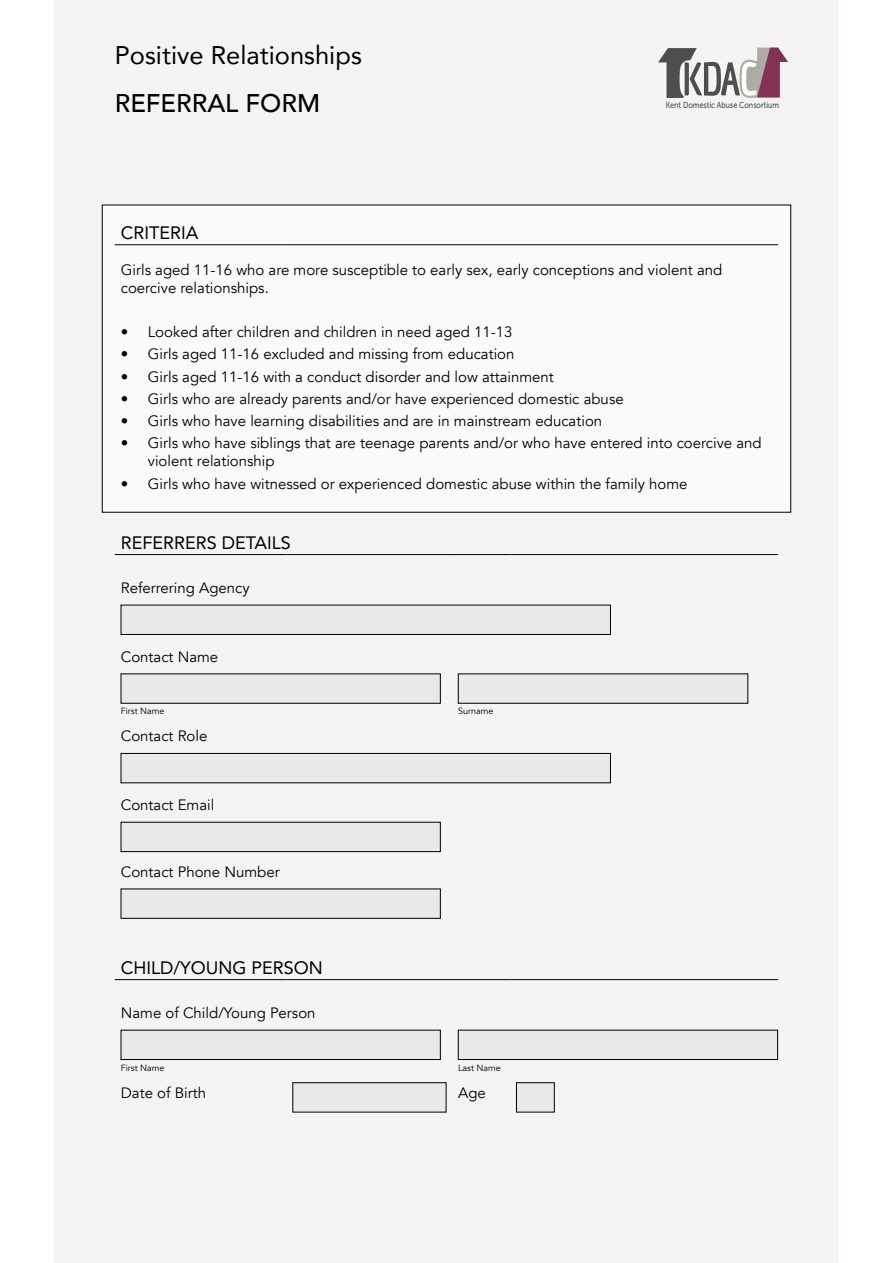
<style>
.page{position:relative;width:893px;height:1263px;background:#fff}
.page>*{position:absolute;margin:0;border:0;box-sizing:border-box;transform-origin:0 0}
.t1{font:25.5px "Avenir";color:#000}
.t2{font:500 25.5px "Avenir";color:#000}
.t3{font:18px "Avenir";color:#000}
.t4{font:15px/18px "Avenir";color:#000}
.t5{font:9px "Avenir";color:#000}
.t6{font:8.7px "Museo Sans 500";color:#4e4e4e;scale:.83 1}
</style>
<div class="page">
<div style="left:54px;top:0;width:785px;height:1263px;background:#f5f3f3"></div>
<div style="left:102px;top:205px;width:689px;height:307px;background:#fafafa"></div>
<hr style="left:115px;top:979px;width:172px;height:1px;background:#000">
<hr style="left:287px;top:979px;width:165px;height:1px;background:#000">
<hr style="left:452px;top:979px;width:58px;height:1px;background:#000">
<hr style="left:510px;top:979px;width:268px;height:1px;background:#000">
<hr style="left:115px;top:554px;width:172px;height:1px;background:#000">
<hr style="left:287px;top:554px;width:165px;height:1px;background:#000">
<hr style="left:452px;top:554px;width:58px;height:1px;background:#000">
<hr style="left:510px;top:554px;width:268px;height:1px;background:#000">
<hr style="left:115px;top:244px;width:172px;height:1px;background:#000">
<hr style="left:287px;top:244px;width:165px;height:1px;background:#000">
<hr style="left:452px;top:244px;width:58px;height:1px;background:#000">
<hr style="left:510px;top:244px;width:268px;height:1px;background:#000">
<div style="left:121px;top:605px;width:489px;height:29px;background:#e9e9ea"></div>
<div style="left:121px;top:605px;width:490px;height:30px;border:1px solid #000"></div>
<div style="left:121px;top:674px;width:319px;height:29px;background:#e9e9ea"></div>
<div style="left:458px;top:674px;width:290px;height:29px;background:#e9e9ea"></div>
<div style="left:121px;top:753px;width:489px;height:30px;background:#e9e9ea"></div>
<div style="left:121px;top:753px;width:490px;height:30px;border:1px solid #000"></div>
<div style="left:121px;top:822px;width:319px;height:29px;background:#e9e9ea"></div>
<div style="left:121px;top:822px;width:320px;height:30px;border:1px solid #000"></div>
<div style="left:121px;top:889px;width:319px;height:29px;background:#e9e9ea"></div>
<div style="left:121px;top:1030px;width:319px;height:29px;background:#e9e9ea"></div>
<div style="left:121px;top:1030px;width:320px;height:30px;border:1px solid #000"></div>
<div style="left:458px;top:1030px;width:320px;height:29px;background:#e9e9ea"></div>
<div style="left:458px;top:1030px;width:320px;height:30px;border:1px solid #000"></div>
<div style="left:293px;top:1083px;width:153px;height:29px;background:#e9e9ea"></div>
<div style="left:293px;top:1082px;width:153px;height:30px;border:1px solid #000"></div>
<div style="left:516px;top:1083px;width:38px;height:29px;background:#e9e9ea"></div>
<div style="left:516px;top:1082px;width:38px;height:30px;border:1px solid #000"></div>
<svg style="left:658px;top:48px;width:130px;height:50px"></svg>
<h1 class="t1" style="left:115px;top:35px;width:249px">Positive Relationships</h1>
<h1 class="t2" style="left:115px;top:81px;width:207px">REFERRAL FORM</h1>
<p class="t6" style="left:666px;top:100px;width:138px">Kent Domestic Abuse Consortium</p>
<p class="t3" style="left:121px;top:218px;width:79px">CRITERIA</p>
<p class="t4" style="left:121px;top:261px;width:603px">Girls aged 11-16 who are more susceptible to early sex, early conceptions and violent and coercive relationships.</p>
<p class="t4" style="left:121px;top:323px;width:393px">• Looked after children and children in need aged 11-13</p>
<p class="t4" style="left:121px;top:345px;width:395px">• Girls aged 11-16 excluded and missing from education</p>
<p class="t4" style="left:121px;top:368px;width:435px">• Girls aged 11-16 with a conduct disorder and low attainment</p>
<p class="t4" style="left:121px;top:390px;width:504px">• Girls who are already parents and/or have experienced domestic abuse</p>
<p class="t4" style="left:121px;top:412px;width:483px">• Girls who have learning disabilities and are in mainstream education</p>
<p class="t4" style="left:148px;top:434px;width:615px;text-indent:-27px">• Girls who have siblings that are teenage parents and/or who have entered into coercive and violent relationship</p>
<p class="t4" style="left:121px;top:475px;width:568px">• Girls who have witnessed or experienced domestic abuse within the family home</p>
<p class="t3" style="left:121px;top:528px;width:172px">REFERRERS DETAILS</p>
<p class="t4" style="left:121px;top:579px;width:130px">Referrering Agency</p>
<p class="t4" style="left:121px;top:648px;width:99px">Contact Name</p>
<p class="t5" style="left:121px;top:706px;width:45px">First Name</p>
<p class="t5" style="left:458px;top:706px;width:37px">Surname</p>
<p class="t4" style="left:121px;top:727px;width:88px">Contact Role</p>
<p class="t4" style="left:121px;top:796px;width:95px">Contact Email</p>
<p class="t4" style="left:121px;top:863px;width:160px">Contact Phone Number</p>
<p class="t3" style="left:121px;top:953px;width:204px">CHILD/YOUNG PERSON</p>
<p class="t4" style="left:121px;top:1004px;width:196px">Name of Child/Young Person</p>
<p class="t5" style="left:121px;top:1062px;width:45px">First Name</p>
<p class="t5" style="left:458px;top:1062px;width:44px">Last Name</p>
<p class="t4" style="left:121px;top:1084px;width:87px">Date of Birth</p>
<p class="t4" style="left:458px;top:1084px;width:29px">Age</p>
</div>
